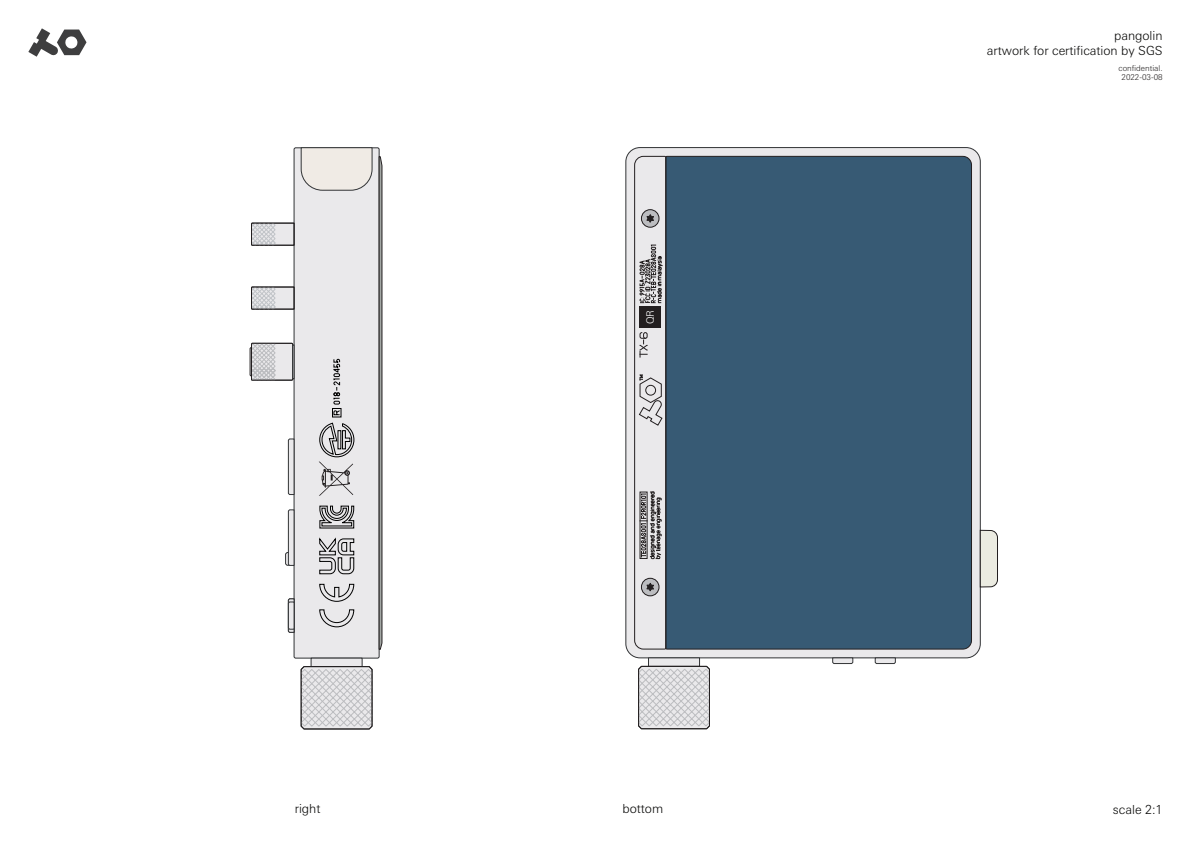
<style>
.page{position:relative;width:1191px;height:842px;background:#fff}
.page>*{position:absolute;margin:0;border:0;box-sizing:border-box;transform-origin:0 0}
.t1{font:300 12.5px/15px "Univers Next Pro";color:#050504;text-align:right}
.t2{font:300 10.2px "Univers Next Pro";color:#fff}
.t3{font:300 8px/9.6px "Univers Next Pro";color:#211e1e;text-align:center}
</style>
<div class="page">
<div style="left:310px;top:658px;width:52px;height:9px;background:#eae9eb"></div>
<svg style="left:300px;top:668px;width:73px;height:59px"></svg>
<div style="left:301px;top:666px;width:71px;height:63px;border:1px solid #231f20;border-radius:3px"></div>
<div style="left:626px;top:148px;width:354px;height:510px;background:#eae9eb;border-radius:14px"></div>
<div style="left:648px;top:657px;width:52px;height:10px;background:#eae9eb;border:1px solid #323436"></div>
<svg style="left:640px;top:668px;width:68px;height:59px"></svg>
<div style="left:638px;top:666px;width:72px;height:63px;border:1px solid #231f20;border-radius:3px"></div>
<div style="left:666px;top:156px;width:306px;height:494px;background:#375a74"></div>
<svg style="left:979px;top:529px;width:19px;height:59px"></svg>
<svg style="left:831px;top:657px;width:23px;height:7px"></svg>
<svg style="left:874px;top:657px;width:22px;height:7px"></svg>
<svg style="left:634px;top:156px;width:32px;height:494px"></svg>
<svg style="left:28px;top:28px;width:58px;height:29px"></svg>
<svg style="left:249px;top:147px;width:134px;height:507px"></svg>
<p class="t2" style="left:644px;top:324px;width:15px;rotate:-90deg">QR</p>
<p class="t1" style="left:986px;top:28px;width:177px">pangolin<br>artwork for certification by SGS</p>
<p class="t3" style="left:1118px;top:63px;width:46px">confidential.<br>2022-03-08</p>
<p class="t1" style="left:295px;top:801px;width:27px">right</p>
<p class="t1" style="left:622px;top:801px;width:42px">bottom</p>
<p class="t1" style="left:1113px;top:802px;width:51px">scale 2:1</p>
</div>
